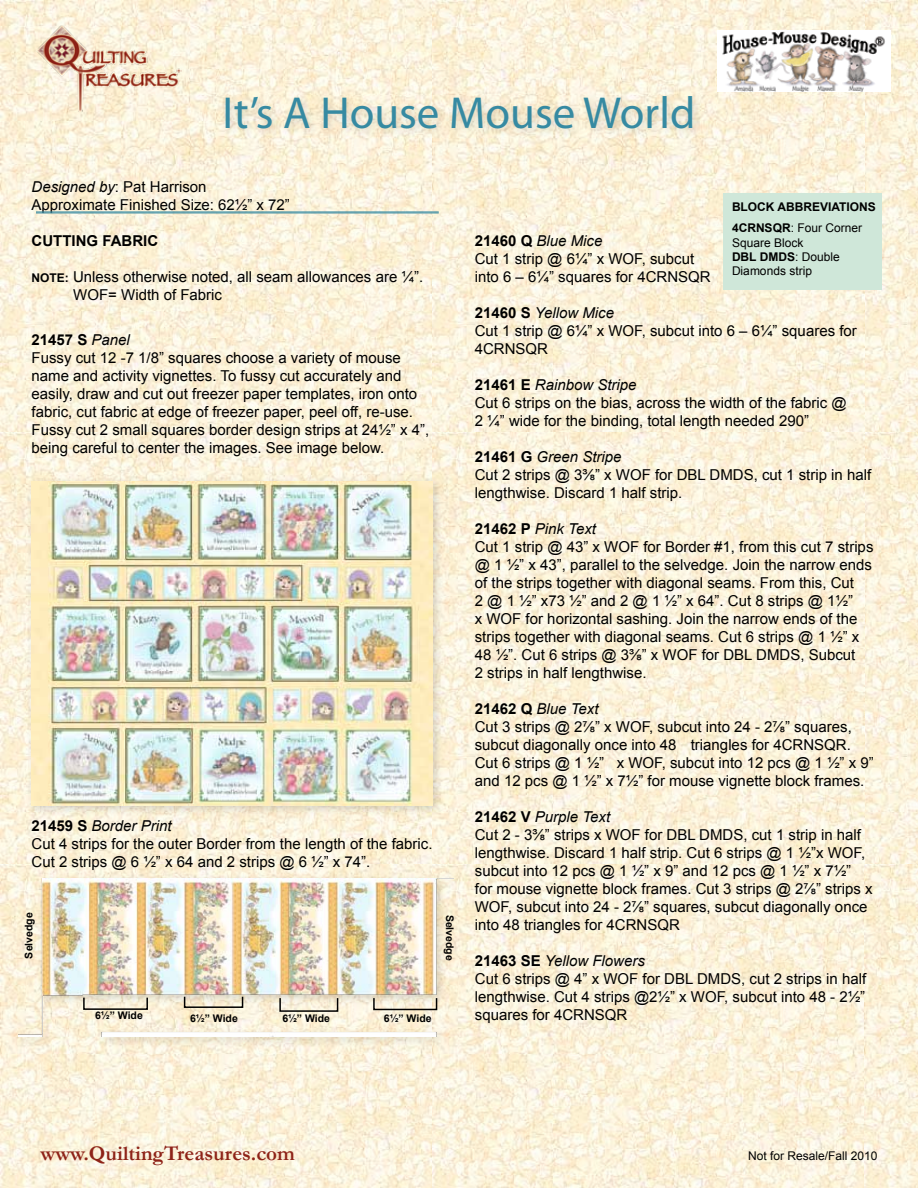
<style>
.page{position:relative;width:918px;height:1188px;background:#fff}
.page>*{position:absolute;margin:0;border:0;box-sizing:border-box;transform-origin:0 0}
.t1{font:45px "Myriad Pro";color:#368aa2}
.t2{font:700 21px "Garamond";color:#8e2318}
.t3{font:15px/18px "Arial";color:#000}
.t4{font:700 15px "Arial";color:#000}
.t5{font:12px/14.4px "Arial";color:#000}
.t6{font:700 12px/21.1px "Arial";color:#000}
.t7{font:700 10.5px "Arial";color:#000}
.s1{font-style:italic}
.s2{font-weight:700;font-size:12px}
.s3{font-weight:700}
.s4{font-weight:400}
</style>
<div class="page">
<img style="left:0;top:0;width:918px;height:1188px">
<img style="left:36px;top:24px;width:146px;height:88px">
<hr style="left:36px;top:212px;width:403px;height:1px;background:#368aa2">
<hr style="left:36px;top:213px;width:403px;height:1px;background:#368aa2">
<div style="left:723px;top:193px;width:158px;height:97px;background:#cfe7d9"></div>
<div style="left:13px;top:873px;width:450px;height:175px;background:#000;opacity:.15"></div>
<img style="left:18px;top:878px;width:436px;height:159px">
<div style="left:26px;top:476px;width:418px;height:340px;background:#000;opacity:.15"></div>
<img style="left:31px;top:481px;width:402px;height:325px">
<div style="left:83px;top:997px;width:65px;height:13px;border:2px solid #000"></div>
<div style="left:184px;top:996px;width:59px;height:12px;border:2px solid #000"></div>
<div style="left:279px;top:997px;width:59px;height:15px;border:2px solid #000"></div>
<div style="left:373px;top:997px;width:64px;height:13px;border:2px solid #000"></div>
<div style="left:220px;top:91px;width:483px;height:48px;background:#000;opacity:.15"></div>
<img style="left:718px;top:30px;width:172px;height:62px">
<img style="left:772px;top:32px;width:59px;height:12px">
<h1 class="t1" style="left:223px;top:85px;width:474px">It’s A House Mouse World</h1>
<p class="t3" style="left:32px;top:178px;width:260px"><span class="s1">Designed by</span>: Pat Harrison<br>Approximate Finished Size: 62½” x 72”</p>
<p class="t4" style="left:32px;top:231px;width:21px">CUTTIN</p>
<p class="t4" style="left:87px;top:231px;width:65px">G FABRIC</p>
<p class="t3" style="left:73px;top:268px;width:351px;text-indent:-42px"><span class="s2">NOTE:</span> Unless otherwise noted, all seam allowances are ¼”.<br>WOF= Width of Fabric</p>
<p class="t3" style="left:32px;top:331px;width:399px"><span class="s3">21457 S</span> <span class="s1">Panel<br></span>Fussy cut 12 -7 1/8” squares choose a variety of mouse name and activity vignettes. To fussy cut accurately and easily, draw and cut out freezer paper templates, iron onto fabric, cut fabric at edge of freezer paper, peel off, re-use.<br>Fussy cut 2 small squares border design strips at 24½” x 4”, being careful to center the images. See image below.</p>
<p class="t3" style="left:32px;top:817px;width:403px"><span class="s3">21459 S</span> <span class="s1">Border Print<br></span>Cut 4 strips for the outer Border from the length of the fabric.<br>Cut 2 strips @ 6 ½” x 64 and 2 strips @ 6 ½” x 74”.</p>
<p class="t7" style="left:22px;top:958px;width:48px;rotate:-90deg">SELVEDGE</p>
<p class="t7" style="left:457px;top:915px;width:48px;rotate:90deg">SELVEDGE</p>
<p class="t7" style="left:95px;top:1009px;width:49px">6½” WIDE</p>
<p class="t7" style="left:190px;top:1012px;width:49px">6½” WIDE</p>
<p class="t7" style="left:282px;top:1012px;width:49px">6½” WIDE</p>
<p class="t7" style="left:384px;top:1012px;width:49px">6½” WIDE</p>
<p class="t6" style="left:732px;top:197px;width:132px">BLOC K ABBREVIATIONS<br>4CRNSQR<span class="s4">: Four Corner</span></p>
<p class="t5" style="left:732px;top:235px;width:73px">Square Block</p>
<p class="t6" style="left:732px;top:247px;width:9px">DBL</p>
<p class="t3" style="left:475px;top:232px;width:237px"><span class="s3">21460 Q</span> <span class="s1">Blue Mice<br></span>Cut 1 strip @ 6¼” x WOF, subcut into 6 – 6¼” squares for 4CRNSQR</p>
<p class="t3" style="left:475px;top:304px;width:384px"><span class="s3">21460 S</span> <span class="s1">Yellow Mice<br></span>Cut 1 strip @ 6¼” x WOF, subcut into 6 – 6¼” squares for<br>4CRNSQR</p>
<p class="t3" style="left:475px;top:376px;width:374px"><span class="s3">21461 E</span> <span class="s1">Rainbow Stripe<br></span>Cut 6 strips on the bias, across the width of the fabric @<br>2 ¼” wide for the binding, total length needed 290”</p>
<p class="t3" style="left:475px;top:448px;width:398px"><span class="s3">21461 G</span> <span class="s1">Green Stripe<br></span>Cut 2 strips @ 3⅜” x WOF for DBL DMDS, cut 1 strip in half lengthwise. Discard 1 half strip.</p>
<p class="t3" style="left:475px;top:520px;width:400px"><span class="s3">21462 P</span> <span class="s1">Pink Text<br></span>Cut 1 strip @ 43” x WOF for Border #1, from this cut 7 strips @ 1 ½” x 43”, parallel to the selvedge. Join the narrow ends of the strips together with diagonal seams. From this, Cut<br>2 @ 1 ½” x73 ½” and 2 @ 1 ½” x 64”. Cut 8 strips @ 1½”<br>x WOF for horizontal sashing. Join the narrow ends of the strips together with diagonal seams. Cut 6 strips @ 1 ½” x 48 ½”. Cut 6 strips @ 3⅜” x WOF for DBL DMDS, Subcut<br>2 strips in half lengthwise.</p>
<p class="t3" style="left:475px;top:700px;width:400px"><span class="s3">21462 Q</span> <span class="s1">Blue Text<br></span>Cut 3 strips @ 2⅞” x WOF, subcut into 24 - 2⅞” squares, subcut diagonally once into 48 triangles for 4CRNSQR.<br>Cut 6 strips @ 1 ½” x WOF, subcut into 12 pcs @ 1 ½” x 9” and 12 pcs @ 1 ½” x 7½” for mouse vignette block frames.</p>
<p class="t3" style="left:475px;top:808px;width:399px"><span class="s3">21462 V</span> <span class="s1">Purple Text<br></span>Cut 2 - 3⅜” strips x WOF for DBL DMDS, cut 1 strip in half lengthwise. Discard 1 half strip. Cut 6 strips @ 1 ½”x WOF, subcut into 12 pcs @ 1 ½” x 9” and 12 pcs @ 1 ½” x 7½”<br>for mouse vignette block frames. Cut 3 strips @ 2⅞” strips x WOF, subcut into 24 - 2⅞” squares, subcut diagonally once into 48 triangles for 4CRNSQR</p>
<p class="t3" style="left:475px;top:952px;width:393px"><span class="s3">21463 SE</span> <span class="s1">Yellow Flowers<br></span>Cut 6 strips @ 4” x WOF for DBL DMDS, cut 2 strips in half lengthwise. Cut 4 strips @2½” x WOF, subcut into 48 - 2½” squares for 4CRNSQR</p>
<p class="t5" style="left:732px;top:250px;width:109px;text-indent:28px"><span class="s3">DMDS</span>: Double<br>Diamonds strip</p>
<h2 class="t2" style="left:40px;top:1139px;width:256px">www.QuiltingTreasures.com</h2>
<p class="t5" style="left:748px;top:1148px;width:131px">Not for Resale/Fall 2010</p>
</div>
